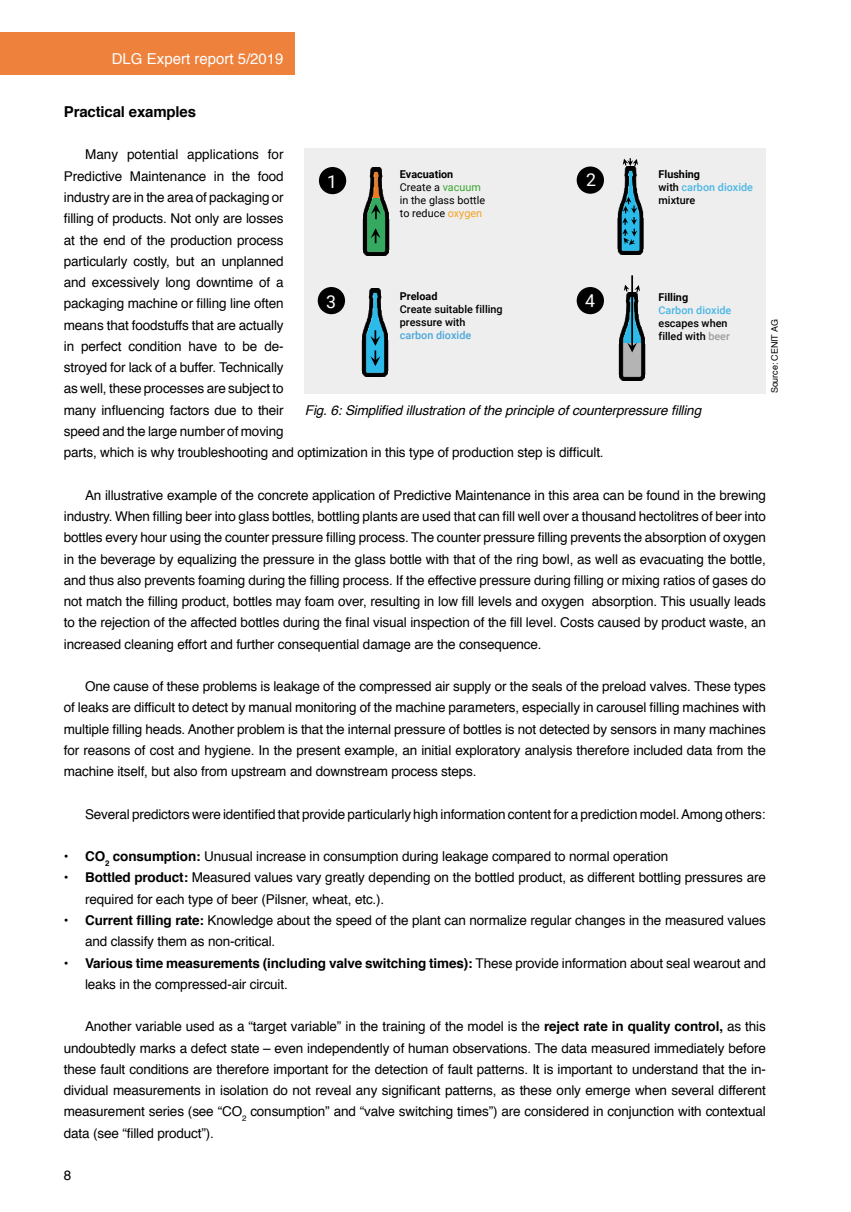
<style>
.page{position:relative;width:851px;height:1212px;background:#fff}
.page>*{position:absolute;margin:0;border:0;box-sizing:border-box;transform-origin:0 0}
.t1{font:17.7px "Roboto";color:#fff}
.t2{font:15px "Helvetica";color:#fff}
.Ü2{font:700 15px "Helvetica";letter-spacing:-.01em;color:#000}
.Text{font:13.5px/21.3px "Helvetica";letter-spacing:-.01em;color:#000}
.BU{font:italic 13.5px "Helvetica";letter-spacing:-.01em;color:#000}
.t3{font:500 10.8px/13px "Roboto";color:#000}
.t4{font:10.8px/13px "Roboto";color:#000}
.t5{font:500 10.8px/13px "Roboto";color:#4ab7e4}
.t6{font:700 10.8px "Roboto";color:#000}
.t7{font:500 10.8px "Roboto";color:#4aa8da}
.Foto{font:9px "Helvetica";letter-spacing:-.01em;color:#000}
.s1{font-weight:700}
.s2{color:#39a52c}
.s3{color:#f5a224}
.s4{font-weight:700;color:#000}
.s5{color:#000}
.s6{color:#9c9e9f}
</style>
<div class="page">
<div style="left:0;top:32px;width:294px;height:42px;background:#ee813c"></div>
<div style="left:305px;top:149px;width:460px;height:244px;background:#e9e9ea"></div>
<div style="left:319px;top:167px;width:27px;height:27px;background:#000;border-radius:50%"></div>
<div style="left:576px;top:166px;width:28px;height:28px;background:#000;border-radius:50%"></div>
<div style="left:318px;top:287px;width:27px;height:27px;background:#000;border-radius:50%"></div>
<div style="left:576px;top:287px;width:28px;height:27px;background:#000;border-radius:50%"></div>
<img style="left:590px;top:292px;width:56px;height:88px">
<hr style="left:631px;top:275px;width:2px;height:75px;background:#000">
<svg style="left:627px;top:343px;width:10px;height:9px"></svg>
<img style="left:589px;top:166px;width:55px;height:88px">
<img style="left:334px;top:289px;width:55px;height:88px">
<svg style="left:370px;top:330px;width:10px;height:36px"></svg>
<svg style="left:622px;top:158px;width:16px;height:10px"></svg>
<svg style="left:622px;top:197px;width:15px;height:48px"></svg>
<svg style="left:623px;top:285px;width:17px;height:9px"></svg>
<img style="left:334px;top:167px;width:56px;height:88px">
<p class="t2" style="left:112px;top:47px;width:173px">DLG Expert report 5/2019</p>
<p class="Ü2" style="left:64px;top:100px;width:134px">Practical examples</p>
<p class="Text" style="left:64px;top:144px;width:541px;text-indent:21px">Many potential applications for<br>Predictive Maintenance in the food<br>industry are in the area of packaging or<br>filling of products. Not only are losses<br>at the end of the production process<br>particularly costly, but an unplanned<br>and excessively long downtime of a<br>packaging machine or filling line often<br>means that foodstuffs that are actually<br>in perfect condition have to be de-<br>stroyed for lack of a buffer. Technically<br>as well, these processes are subject to<br>many influencing factors due to their<br>speed and the large number of moving<br>parts, which is why troubleshooting and optimization in this type of production step is difficult.</p>
<p class="Text" style="left:64px;top:485px;width:703px;text-align:justify;text-indent:21px">An illustrative example of the concrete application of Predictive Maintenance in this area can be found in the brewing industry. When filling beer into glass bottles, bottling plants are used that can fill well over a thousand hectolitres of beer into bottles every hour using the counter pressure filling process. The counter pressure filling prevents the absorption of oxygen in the beverage by equalizing the pressure in the glass bottle with that of the ring bowl, as well as evacuating the bottle, and thus also prevents foaming during the filling process. If the effective pressure during filling or mixing ratios of gases do not match the filling product, bottles may foam over, resulting in low fill levels and oxygen absorption. This usually leads to the rejection of the affected bottles during the final visual inspection of the fill level. Costs caused by product waste, an increased cleaning effort and further consequential damage are the consequence.</p>
<p class="Text" style="left:64px;top:676px;width:703px;text-align:justify;text-indent:21px">One cause of these problems is leakage of the compressed air supply or the seals of the preload valves. These types of leaks are difficult to detect by manual monitoring of the machine parameters, especially in carousel filling machines with multiple filling heads. Another problem is that the internal pressure of bottles is not detected by sensors in many machines for reasons of cost and hygiene. In the present example, an initial exploratory analysis therefore included data from the machine itself, but also from upstream and downstream process steps.</p>
<p class="Text" style="left:85px;top:804px;width:682px">Several predictors were identified that provide particularly high information content for a prediction model. Among others:</p>
<p class="Text" style="left:64px;top:846px;width:606px">• <span class="s1">CO</span><sub>2</sub> <span class="s1">consumption:</span> Unusual increase in consumption during leakage compared to normal operation</p>
<p class="Text" style="left:85px;top:867px;width:682px;text-indent:-21px">• <span class="s1">Bottled product:</span> Measured values vary greatly depending on the bottled product, as different bottling pressures are required for each type of beer (Pilsner, wheat, etc.).</p>
<p class="Text" style="left:85px;top:910px;width:682px;text-indent:-21px">• <span class="s1">Current filling rate:</span> Knowledge about the speed of the plant can normalize regular changes in the measured values and classify them as non-critical.</p>
<p class="Text" style="left:85px;top:952px;width:682px;text-indent:-21px">• <span class="s1">Various time measurements (including valve switching times):</span> These provide information about seal wearout and leaks in the compressed-air circuit.</p>
<p class="Text" style="left:64px;top:1016px;width:703px;text-align:justify;text-indent:21px">Another variable used as a “target variable” in the training of the model is the <span class="s1">reject rate in quality control,</span> as this undoubtedly marks a defect state – even independently of human observations. The data measured immediately before these fault conditions are therefore important for the detection of fault patterns. It is important to understand that the in&shy;dividual measurements in isolation do not reveal any significant patterns, as these only emerge when several different measurement series (see “CO<sub>2</sub> consumption” and “valve switching times”) are considered in conjunction with contextual data (see “filled product”).</p>
<p class="t4" style="left:400px;top:167px;width:87px"><span class="s1">Evacuation<br></span>Create a <span class="s2">vacuum </span>in the glass bottle to reduce <span class="s3">oxygen</span></p>
<p class="t5" style="left:658px;top:167px;width:96px"><span class="s4">Flushing<br></span><span class="s5">with</span> carbon dioxide <span class="s5">mixture</span></p>
<h1 class="t1" style="left:327px;top:169px;width:11px">1</h1>
<h1 class="t1" style="left:586px;top:167px;width:11px">2</h1>
<p class="t6" style="left:400px;top:288px;width:39px">Preload</p>
<p class="t3" style="left:400px;top:302px;width:104px">Create suitable filling pressure with</p>
<p class="t7" style="left:400px;top:327px;width:73px">carbon dioxide</p>
<p class="t6" style="left:658px;top:290px;width:31px">Filling</p>
<p class="t5" style="left:658px;top:303px;width:74px">Carbon dioxide</p>
<p class="t3" style="left:658px;top:316px;width:73px">escapes when filled with <span class="s6">beer</span></p>
<h1 class="t1" style="left:326px;top:289px;width:11px">3</h1>
<h1 class="t1" style="left:585px;top:288px;width:11px">4</h1>
<p class="Foto" style="left:767px;top:393px;width:75px;rotate:-90deg">Source: CENIT AG</p>
<p class="BU" style="left:305px;top:399px;width:397px">Fig. 6: Simplified illustration of the principle of counterpressure filling</p>
<p class="Text" style="left:64px;top:1165px;width:9px">8</p>
</div>
